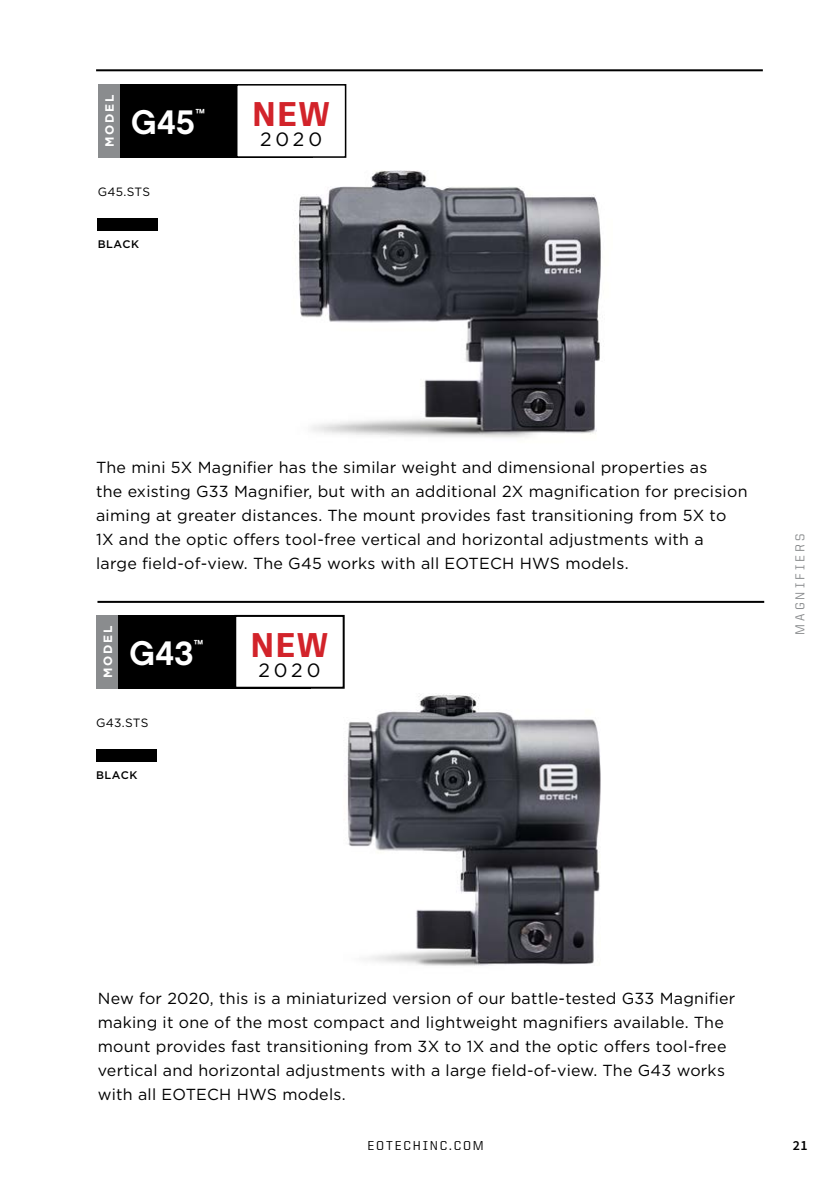
<style>
.page{position:relative;width:840px;height:1191px;background:#fff}
.page>*{position:absolute;margin:0;border:0;box-sizing:border-box;transform-origin:0 0}
.t1{font:800 34.6px "United Sans Reg";letter-spacing:.05em;color:#d2232a}
.t2{font:34px "Chalet New York Nineteen Eighty";letter-spacing:.01em;color:#fff}
.t3{font:19.2px "Gotham";letter-spacing:.2em;color:#000}
.t4{font:16px/24px "Gotham";letter-spacing:.015em;color:#000}
.t5{font:600 14px "Source Sans Pro";color:#000}
.t6{font:500 13px "United Sans Reg";letter-spacing:.135em;color:#000}
.t7{font:500 13px "United Sans Reg";letter-spacing:.24em;color:#8a8c8e}
.t8{font:12px "Gotham";letter-spacing:.02em;color:#000}
.t9{font:700 12px "Gotham";letter-spacing:.135em;color:#fff}
.t10{font:500 11px "Gotham";letter-spacing:.05em;color:#000}
.t11{font:10.2px "Chalet New York Nineteen Eighty";color:#fff}
</style>
<div class="page">
<img style="left:296px;top:679px;width:305px;height:287px">
<div style="left:96px;top:615px;width:23px;height:73px;background:#8a8c8e"></div>
<div style="left:119px;top:615px;width:192px;height:73px;background:#000"></div>
<div style="left:96px;top:749px;width:60px;height:12px;background:#000"></div>
<div style="left:235px;top:616px;width:108px;height:71px;background:#fff"></div>
<div style="left:234px;top:615px;width:110px;height:73px;border:2px solid #000"></div>
<hr style="left:96px;top:69px;width:666px;height:2px;background:#000">
<hr style="left:97px;top:601px;width:666px;height:2px;background:#000">
<img style="left:298px;top:155px;width:303px;height:283px">
<div style="left:98px;top:219px;width:60px;height:12px;background:#000"></div>
<div style="left:98px;top:84px;width:22px;height:74px;background:#8a8c8e"></div>
<div style="left:120px;top:84px;width:192px;height:74px;background:#000"></div>
<div style="left:236px;top:85px;width:109px;height:72px;background:#fff"></div>
<div style="left:236px;top:84px;width:110px;height:74px;border:2px solid #000"></div>
<p class="t9" style="left:102px;top:147px;width:53px;rotate:-90deg">MODEL</p>
<h2 class="t2" style="left:131px;top:102px;width:65px">G45</h2>
<p class="t11" style="left:195px;top:107px;width:11px">™</p>
<h1 class="t1" style="left:252px;top:95px;width:78px">NEW</h1>
<p class="t3" style="left:260px;top:127px;width:63px">2020</p>
<p class="t8" style="left:98px;top:184px;width:54px">G45.STS</p>
<p class="t10" style="left:98px;top:236px;width:43px">BLACK</p>
<p class="t4" style="left:96px;top:454px;width:652px">The mini 5X Magnifier has the similar weight and dimensional properties as<br>the existing G33 Magnifier, but with an additional 2X magnification for precision aiming at greater distances. The mount provides fast transitioning from 5X to 1X and the optic offers tool-free vertical and horizontal adjustments with a large field-of-view. The G45 works with all EOTECH HWS models.</p>
<p class="t9" style="left:100px;top:678px;width:53px;rotate:-90deg">MODEL</p>
<h2 class="t2" style="left:129px;top:633px;width:65px">G43</h2>
<p class="t11" style="left:194px;top:637px;width:11px">™</p>
<h1 class="t1" style="left:251px;top:626px;width:78px">NEW</h1>
<p class="t3" style="left:258px;top:658px;width:63px">2020</p>
<p class="t8" style="left:96px;top:714px;width:54px">G43.STS</p>
<p class="t10" style="left:96px;top:767px;width:43px">BLACK</p>
<p class="t7" style="left:792px;top:635px;width:103px;rotate:-90deg">MAGNIFIERS</p>
<p class="t4" style="left:98px;top:986px;width:638px">New for 2020, this is a miniaturized version of our battle-tested G33 Magnifier making it one of the most compact and lightweight magnifiers available. The mount provides fast transitioning from 3X to 1X and the optic offers tool-free vertical and horizontal adjustments with a large field-of-view. The G43 works with all EOTECH HWS models.</p>
<p class="t6" style="left:367px;top:1138px;width:118px">EOTECHINC.COM</p>
<p class="t5" style="left:792px;top:1136px;width:16px">21</p>
</div>
